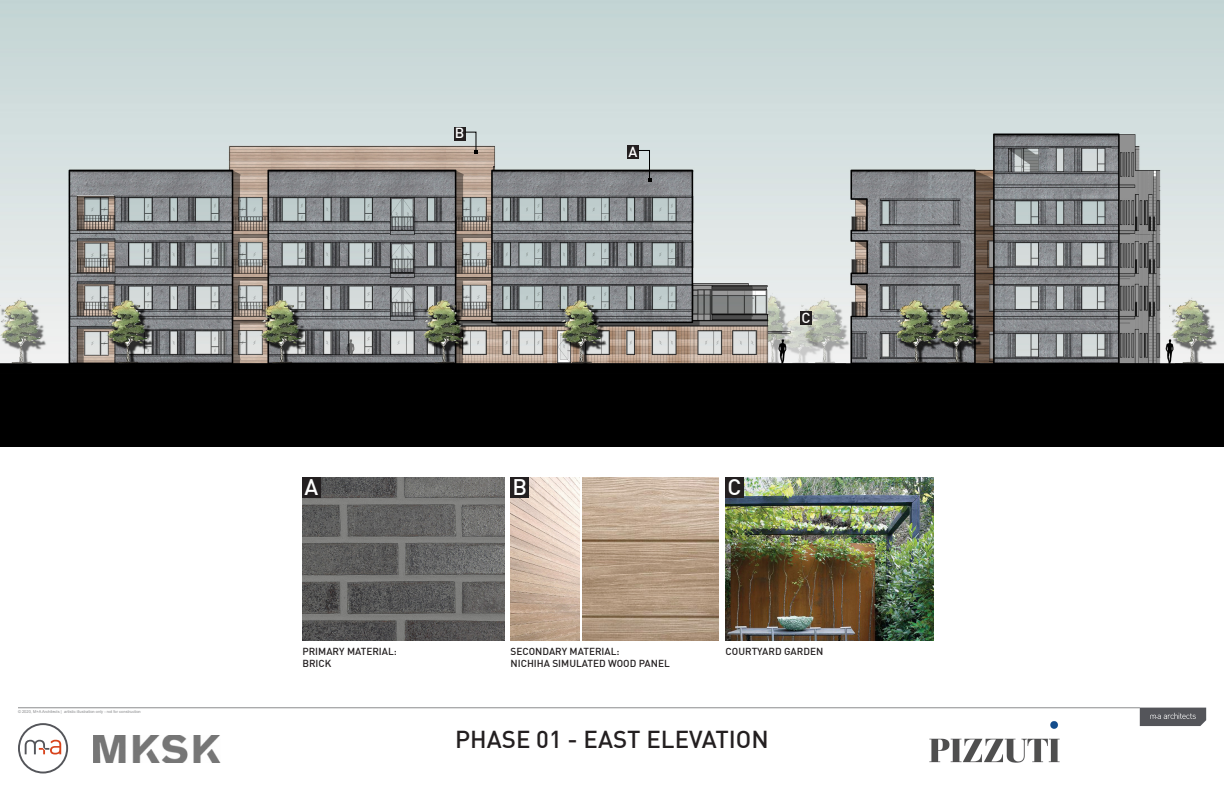
<style>
.page{position:relative;width:1224px;height:792px;background:#fff}
.page>*{position:absolute;margin:0;border:0;box-sizing:border-box;transform-origin:0 0}
.t1{font:500 24px "DIN";color:#231f20}
.t2{font:500 22.1px "DIN";color:#fff}
.t3{font:500 14.4px "DIN";color:#fff}
.t4{font:500 10px/12px "DIN";color:#231f20}
.t5{font:4px "Arial";color:#8b8c8e}
</style>
<div class="page">
<hr style="left:18px;top:708px;width:1122px;height:1px;background:#8b8c8e">
<svg style="left:1140px;top:708px;width:66px;height:18px"></svg>
<svg style="left:18px;top:723px;width:50px;height:51px"></svg>
<img style="left:929px;top:721px;width:131px;height:42px">
<img style="left:93px;top:735px;width:127px;height:28px">
<img style="left:0;top:0;width:1224px;height:446px">
<div style="left:627px;top:145px;width:12px;height:14px;background:#231f20"></div>
<div style="left:800px;top:312px;width:12px;height:13px;background:#231f20"></div>
<div style="left:454px;top:127px;width:12px;height:13px;background:#231f20"></div>
<img style="left:582px;top:477px;width:137px;height:163px">
<img style="left:511px;top:477px;width:68px;height:163px">
<img style="left:726px;top:477px;width:208px;height:163px">
<img style="left:302px;top:477px;width:202px;height:163px">
<div style="left:302px;top:477px;width:19px;height:21px;background:#231f20"></div>
<div style="left:726px;top:477px;width:18px;height:21px;background:#231f20"></div>
<div style="left:511px;top:477px;width:18px;height:21px;background:#231f20"></div>
<svg style="left:637px;top:149px;width:15px;height:33px"></svg>
<svg style="left:464px;top:131px;width:14px;height:23px"></svg>
<p class="t5" style="left:18px;top:709px;width:124px">© 2020, M+A Architects | artistic illustration only - not for construction</p>
<p class="t3" style="left:455px;top:124px;width:11px">B</p>
<p class="t3" style="left:628px;top:142px;width:10px">A</p>
<p class="t3" style="left:801px;top:309px;width:11px">C</p>
<p class="t2" style="left:304px;top:473px;width:15px">A</p>
<p class="t2" style="left:512px;top:473px;width:16px">B</p>
<p class="t2" style="left:728px;top:473px;width:15px">C</p>
<p class="t4" style="left:302px;top:645px;width:96px">PRIMARY MATERIAL:<br>BRICK</p>
<p class="t4" style="left:511px;top:645px;width:161px">SECONDARY MATERIAL:<br>NICHIHA SIMULATED WOOD PANEL</p>
<p class="t4" style="left:726px;top:645px;width:99px">COURTYARD GARDEN</p>
<p class="t1" style="left:455px;top:724px;width:315px">PHASE 01 - EAST ELEVATION</p>
</div>
